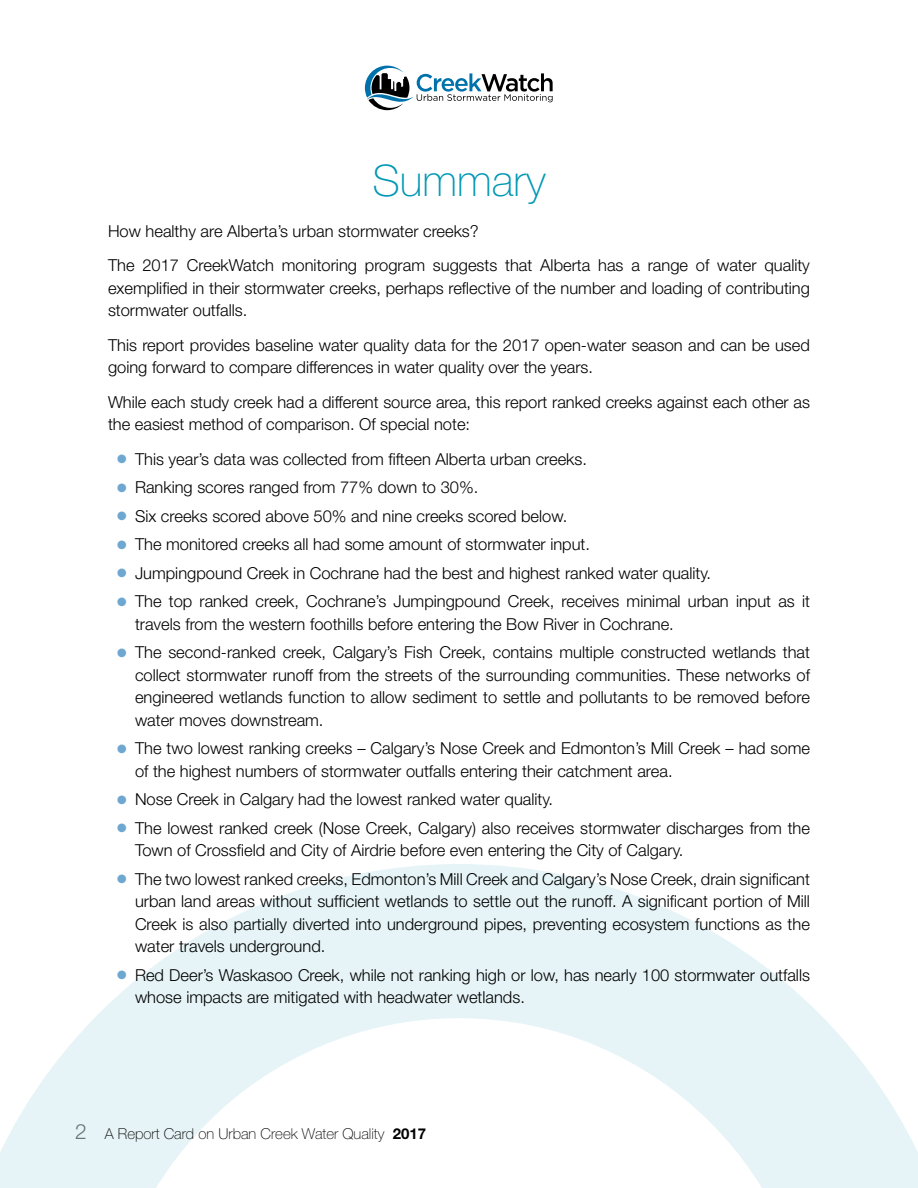
<style>
.page{position:relative;width:918px;height:1188px;background:#fff}
.page>*{position:absolute;margin:0;border:0;box-sizing:border-box;transform-origin:0 0}
.t1{font:100 43.5px "Helvetica Neue";color:#0098b4}
.t2{font:300 16.5px/22.5px "Helvetica Neue";color:#000}
.t3{font:100 15px "Helvetica Neue";color:#000}
.s1{color:#6ea7d0}
.s2{font-weight:300;font-size:21px;color:#6a747b}
.s3{font-weight:700}
</style>
<div class="page">
<svg style="left:0;top:864px;width:918px;height:324px;fill:#e7f5f7"></svg>
<svg style="left:365px;top:66px;width:188px;height:44px"></svg>
<h1 class="t1" style="left:373px;top:156px;width:175px">Summary</h1>
<p class="t2" style="left:108px;top:213px;width:703px;line-height:34.5px">How healthy are Alberta’s urban stormwater creeks?<br>The 2017 CreekWatch monitoring program suggests that Alberta has a range of water quality</p>
<p class="t2" style="left:108px;top:276px;width:704px">exemplified in their stormwater creeks, perhaps reflective of the number and loading of contributing stormwater outfalls.</p>
<p class="t2" style="left:108px;top:333px;width:703px">This report provides baseline water quality data for the 2017 open-water season and can be used going forward to compare differences in water quality over the years.</p>
<p class="t2" style="left:108px;top:390px;width:703px">While each study creek had a different source area, this report ranked creeks against each other as the easiest method of comparison. Of special note:</p>
<p class="t2" style="left:117px;top:447px;width:472px"><span class="s1">●</span> This year’s data was collected from fifteen Alberta urban creeks.</p>
<p class="t2" style="left:117px;top:476px;width:363px"><span class="s1">●</span> Ranking scores ranged from 77% down to 30%.</p>
<p class="t2" style="left:117px;top:504px;width:452px"><span class="s1">●</span> Six creeks scored above 50% and nine creeks scored below.</p>
<p class="t2" style="left:117px;top:533px;width:475px"><span class="s1">●</span> The monitored creeks all had some amount of stormwater input.</p>
<p class="t2" style="left:117px;top:561px;width:596px"><span class="s1">●</span> Jumpingpound Creek in Cochrane had the best and highest ranked water quality.</p>
<p class="t2" style="left:135px;top:590px;width:676px;text-indent:-18px"><span class="s1">●</span> The top ranked creek, Cochrane’s Jumpingpound Creek, receives minimal urban input as it travels from the western foothills before entering the Bow River in Cochrane.</p>
<p class="t2" style="left:135px;top:641px;width:677px;text-align:justify;text-indent:-18px"><span class="s1">●</span> The second-ranked creek, Calgary’s Fish Creek, contains multiple constructed wetlands that collect stormwater runoff from the streets of the surrounding communities. These networks of engineered wetlands function to allow sediment to settle and pollutants to be removed before water moves downstream.</p>
<p class="t2" style="left:135px;top:737px;width:677px;text-indent:-18px"><span class="s1">●</span> The two lowest ranking creeks – Calgary’s Nose Creek and Edmonton’s Mill Creek – had some of the highest numbers of stormwater outfalls entering their catchment area.</p>
<p class="t2" style="left:117px;top:788px;width:438px"><span class="s1">●</span> Nose Creek in Calgary had the lowest ranked water quality.</p>
<p class="t2" style="left:135px;top:816px;width:677px;text-indent:-18px"><span class="s1">●</span> The lowest ranked creek (Nose Creek, Calgary) also receives stormwater discharges from the<br>Town of Crossfield and City of Airdrie before even entering the City of Calgary.</p>
<p class="t2" style="left:135px;top:867px;width:677px;text-align:justify;text-indent:-18px"><span class="s1">●</span> The two lowest ranked creeks, Edmonton’s Mill Creek and Calgary’s Nose Creek, drain significant urban land areas without sufficient wetlands to settle out the runoff. A significant portion of Mill Creek is also partially diverted into underground pipes, preventing ecosystem functions as the water travels underground.</p>
<p class="t2" style="left:135px;top:963px;width:677px;text-indent:-18px"><span class="s1">●</span> Red Deer’s Waskasoo Creek, while not ranking high or low, has nearly 100 stormwater outfalls whose impacts are mitigated with headwater wetlands.</p>
<p class="t3" style="left:75px;top:1125px;width:353px"><span class="s2">2</span> A Report Card on Urban Creek Water Quality <span class="s3">2017</span></p>
</div>
